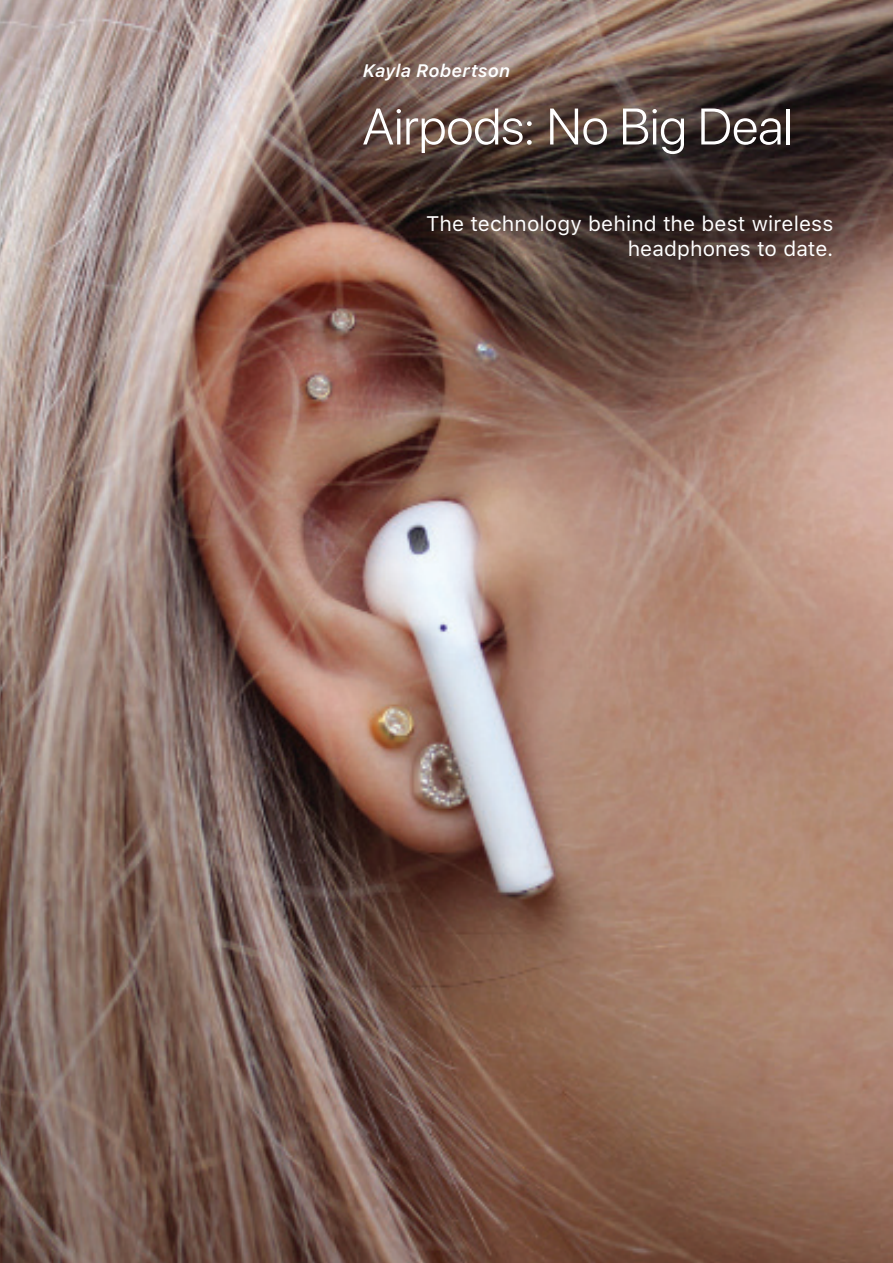
<style>
.page{position:relative;width:893px;height:1263px;background:#fff}
.page>*{position:absolute;margin:0;border:0;box-sizing:border-box;transform-origin:0 0}
.t1{font:300 51px "SFUI Display";color:#fff}
.t2{font:21px/25.2px "SFUI Text";letter-spacing:.005em;color:#fff;text-align:right}
.t3{font:italic 600 18px "SFUI Text";letter-spacing:.01em;color:#fff}
</style>
<div class="page">
<img style="left:0;top:0;width:893px;height:1263px">
<p class="t3" style="left:363px;top:60px;width:149px">Kayla Robertson</p>
<h1 class="t1" style="left:363px;top:90px;width:432px">Airpods: No Big Deal</h1>
<p class="t2" style="left:426px;top:211px;width:409px">The technology behind the best wireless headphones to date.</p>
</div>
